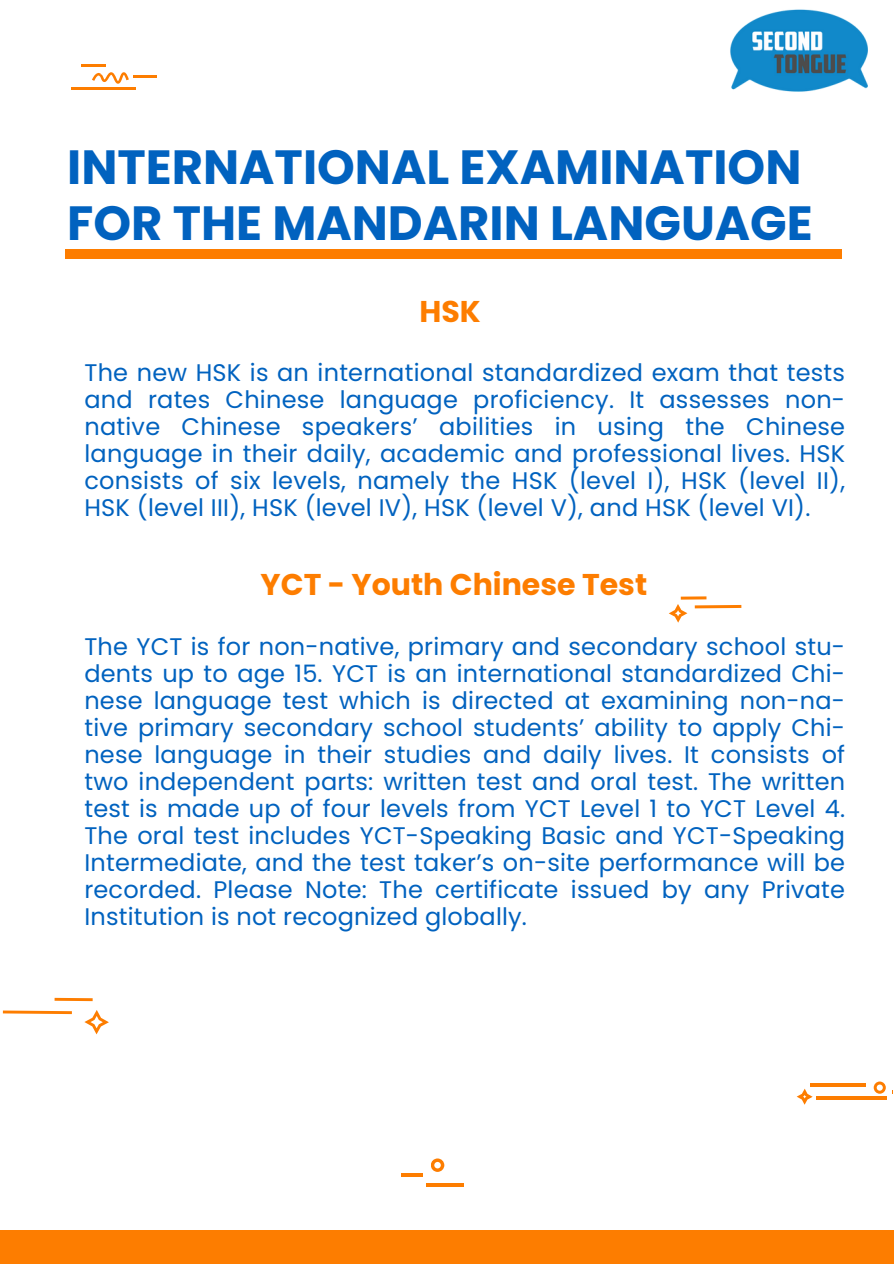
<style>
.page{position:relative;width:894px;height:1264px;background:#fff}
.page>*{position:absolute;margin:0;border:0;box-sizing:border-box;transform-origin:0 0}
.t1{font:700 48px/56.2px "Poppins";color:#0162bf}
.t2{font:700 30px "Poppins";color:#fd7d00}
.t3{font:24px/27px "Poppins";letter-spacing:.01em;color:#0162bf;text-align:justify}
</style>
<div class="page">
<div style="left:0;top:1229px;width:893px;height:34px;background:#fd7d00"></div>
<img style="left:730px;top:9px;width:138px;height:83px">
<svg style="left:84px;top:1010px;width:25px;height:24px"></svg>
<svg style="left:3px;top:1010px;width:69px;height:4px"></svg>
<svg style="left:55px;top:997px;width:38px;height:4px"></svg>
<svg style="left:92px;top:72px;width:33px;height:8px"></svg>
<svg style="left:71px;top:80px;width:65px;height:10px"></svg>
<svg style="left:125px;top:72px;width:32px;height:14px"></svg>
<svg style="left:81px;top:64px;width:32px;height:11px"></svg>
<svg style="left:401px;top:1173px;width:21px;height:4px"></svg>
<svg style="left:418px;top:1174px;width:46px;height:13px"></svg>
<svg style="left:422px;top:1158px;width:30px;height:21px"></svg>
<hr style="left:694px;top:605px;width:47px;height:3px;background:#fd7d00">
<svg style="left:669px;top:596px;width:37px;height:26px"></svg>
<div style="left:66px;top:249px;width:775px;height:9px;background:#fd7d00"></div>
<svg style="left:873px;top:1081px;width:11px;height:8px"></svg>
<svg style="left:796px;top:1095px;width:12px;height:10px"></svg>
<svg style="left:800px;top:1083px;width:66px;height:12px"></svg>
<svg style="left:808px;top:1089px;width:76px;height:11px"></svg>
<svg style="left:884px;top:1083px;width:9px;height:17px"></svg>
<p class="t1" style="left:67px;top:139px;width:747px">INTERNATIONAL EXAMINATION<br>FOR THE MANDARIN LANGUAGE</p>
<p class="t2" style="left:419px;top:290px;width:63px">HSK</p>
<h2 class="t3" style="left:84px;top:359px;width:762px">The new HSK is an international standardized exam that tests and rates Chinese language proficiency. It assesses non&shy;native Chinese speakers’ abilities in using the Chinese language in their daily, academic and professional lives. HSK consists of six levels, namely the HSK (level I), HSK (level II), HSK (level III), HSK (level IV), HSK (level V), and HSK (level VI).</h2>
<h1 class="t2" style="left:260px;top:563px;width:388px">YCT - Youth Chinese Test</h1>
<p class="t3" style="left:84px;top:633px;width:762px">The YCT is for non-native, primary and secondary school stu&shy;dents up to age 15. YCT is an international standardized Chi&shy;nese language test which is directed at examining non-na&shy;tive primary secondary school students’ ability to apply Chi&shy;nese language in their studies and daily lives. It consists of two independent parts: written test and oral test. The written test is made up of four levels from YCT Level 1 to YCT Level 4.<br>The oral test includes YCT-Speaking Basic and YCT-Speaking Intermediate, and the test taker’s on-site performance will be recorded. Please Note: The certificate issued by any Private Institution is not recognized globally.</p>
</div>
